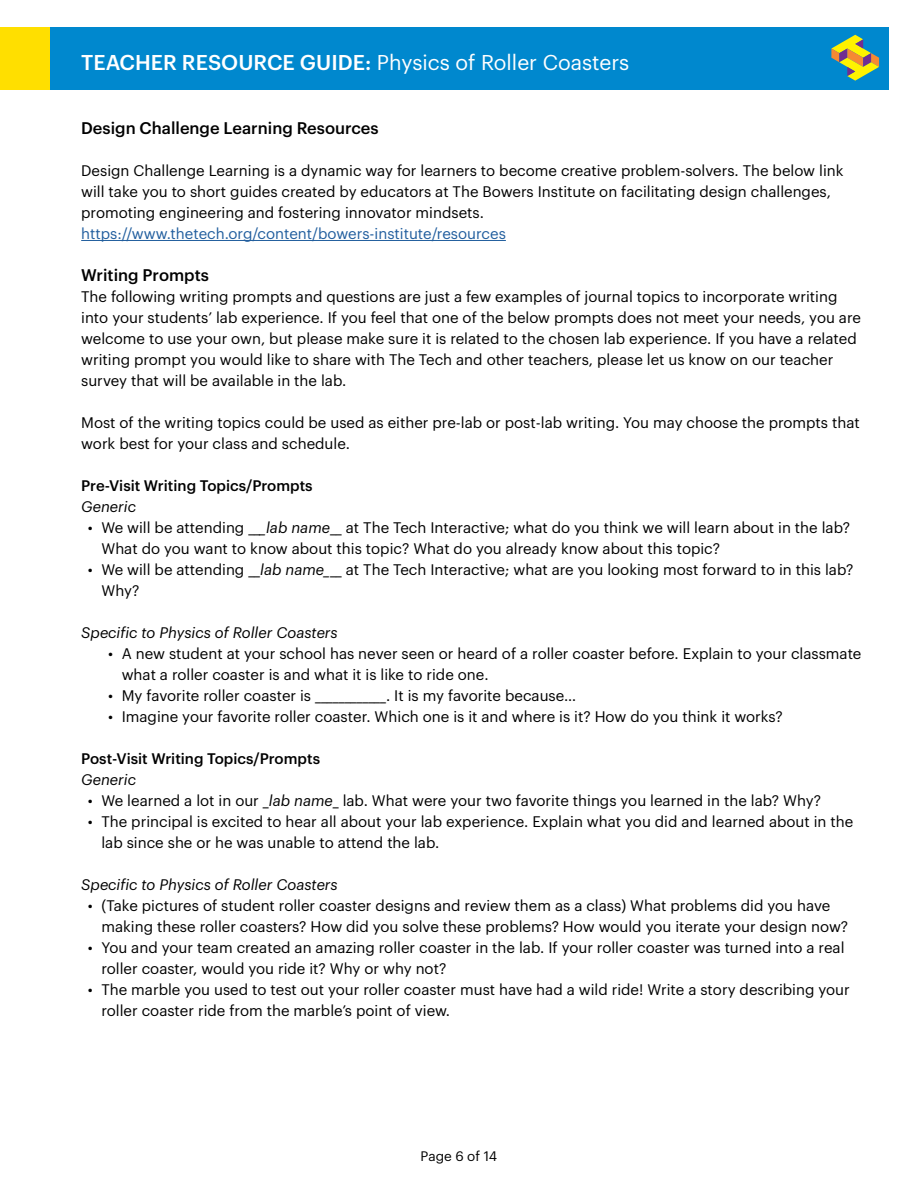
<style>
.page{position:relative;width:918px;height:1188px;background:#fff}
.page>*{position:absolute;margin:0;border:0;box-sizing:border-box;transform-origin:0 0}
.t1{font:21px "Graphik";color:#fff}
.t2{font:500 16.5px "Graphik";color:#000}
.t3{font:15px/21px "Graphik";color:#000}
.t4{font:italic 15px "Graphik";color:#000}
.t5{font:500 15px "Graphik";color:#000}
.t6{font:15px "Graphik";color:#215e9e}
.t7{font:13.5px "Graphik";color:#000}
.s1{font-weight:500}
.s2{font-style:italic}
</style>
<div class="page">
<div style="left:26px;top:27px;width:864px;height:63px;background:#0088ce"></div>
<div style="left:0;top:27px;width:50px;height:63px;background:#ffdf00"></div>
<svg style="left:831px;top:35px;width:48px;height:46px"></svg>
<hr style="left:81px;top:240px;width:425px;height:1px;background:#215e9e">
<h1 class="t1" style="left:81px;top:46px;width:550px"><span class="s1">TEACHER RESOURCE GUIDE:</span> Physics of Roller Coasters</h1>
<p class="t2" style="left:81px;top:116px;width:299px">Design Challenge Learning Resources</p>
<p class="t3" style="left:81px;top:159px;width:764px">Design Challenge Learning is a dynamic way for learners to become creative problem-solvers. The below link will take you to short guides created by educators at The Bowers Institute on facilitating design challenges, promoting engineering and fostering innovator mindsets.</p>
<p class="t6" style="left:81px;top:222px;width:426px">https://www.thetech.org/content/bowers-institute/resources</p>
<p class="t2" style="left:81px;top:263px;width:129px">Writing Prompts</p>
<p class="t3" style="left:81px;top:285px;width:781px">The following writing prompts and questions are just a few examples of journal topics to incorporate writing into your students’ lab experience. If you feel that one of the below prompts does not meet your needs, you are welcome to use your own, but please make sure it is related to the chosen lab experience. If you have a related writing prompt you would like to share with The Tech and other teachers, please let us know on our teacher survey that will be available in the lab.</p>
<p class="t3" style="left:81px;top:411px;width:780px">Most of the writing topics could be used as either pre-lab or post-lab writing. You may choose the prompts that work best for your class and schedule.</p>
<p class="t5" style="left:81px;top:474px;width:233px">Pre-Visit Writing Topics/Prompts</p>
<p class="t4" style="left:81px;top:495px;width:56px">Generic</p>
<p class="t3" style="left:101px;top:516px;width:750px;text-indent:-13px">• We will be attending __<span class="s2">_lab name</span>__ at The Tech Interactive; what do you think we will learn about in the lab?<br>What do you want to know about this topic? What do you already know about this topic?</p>
<p class="t3" style="left:101px;top:558px;width:754px;text-indent:-13px">• We will be attending __<span class="s2">lab name_</span>__ at The Tech Interactive; what are you looking most forward to in this lab?<br>Why?</p>
<p class="t4" style="left:81px;top:621px;width:258px">Specific to Physics of Roller Coasters</p>
<p class="t3" style="left:122px;top:642px;width:741px;text-indent:-14px">• A new student at your school has never seen or heard of a roller coaster before. Explain to your classmate what a roller coaster is and what it is like to ride one.</p>
<p class="t3" style="left:108px;top:684px;width:470px">• My favorite roller coaster is ____________. It is my favorite because…</p>
<p class="t3" style="left:108px;top:705px;width:676px">• Imagine your favorite roller coaster. Which one is it and where is it? How do you think it works?</p>
<p class="t5" style="left:81px;top:747px;width:240px">Post-Visit Writing Topics/Prompts</p>
<p class="t4" style="left:81px;top:768px;width:56px">Generic</p>
<p class="t3" style="left:88px;top:789px;width:735px">• We learned a lot in our _<span class="s2">lab name</span>_ lab. What were your two favorite things you learned in the lab? Why?</p>
<p class="t3" style="left:101px;top:810px;width:753px;text-indent:-14px">• The principal is excited to hear all about your lab experience. Explain what you did and learned about in the lab since she or he was unable to attend the lab.</p>
<p class="t4" style="left:81px;top:873px;width:258px">Specific to Physics of Roller Coasters</p>
<p class="t3" style="left:101px;top:894px;width:748px;text-indent:-14px">• (Take pictures of student roller coaster designs and review them as a class) What problems did you have making these roller coasters? How did you solve these problems? How would you iterate your design now?</p>
<p class="t3" style="left:101px;top:936px;width:745px;text-indent:-14px">• You and your team created an amazing roller coaster in the lab. If your roller coaster was turned into a real roller coaster, would you ride it? Why or why not?</p>
<p class="t3" style="left:101px;top:978px;width:750px;text-indent:-14px">• The marble you used to test out your roller coaster must have had a wild ride! Write a story describing your roller coaster ride from the marble’s point of view.</p>
<p class="t7" style="left:421px;top:1146px;width:78px">Page 6 of 14</p>
</div>
